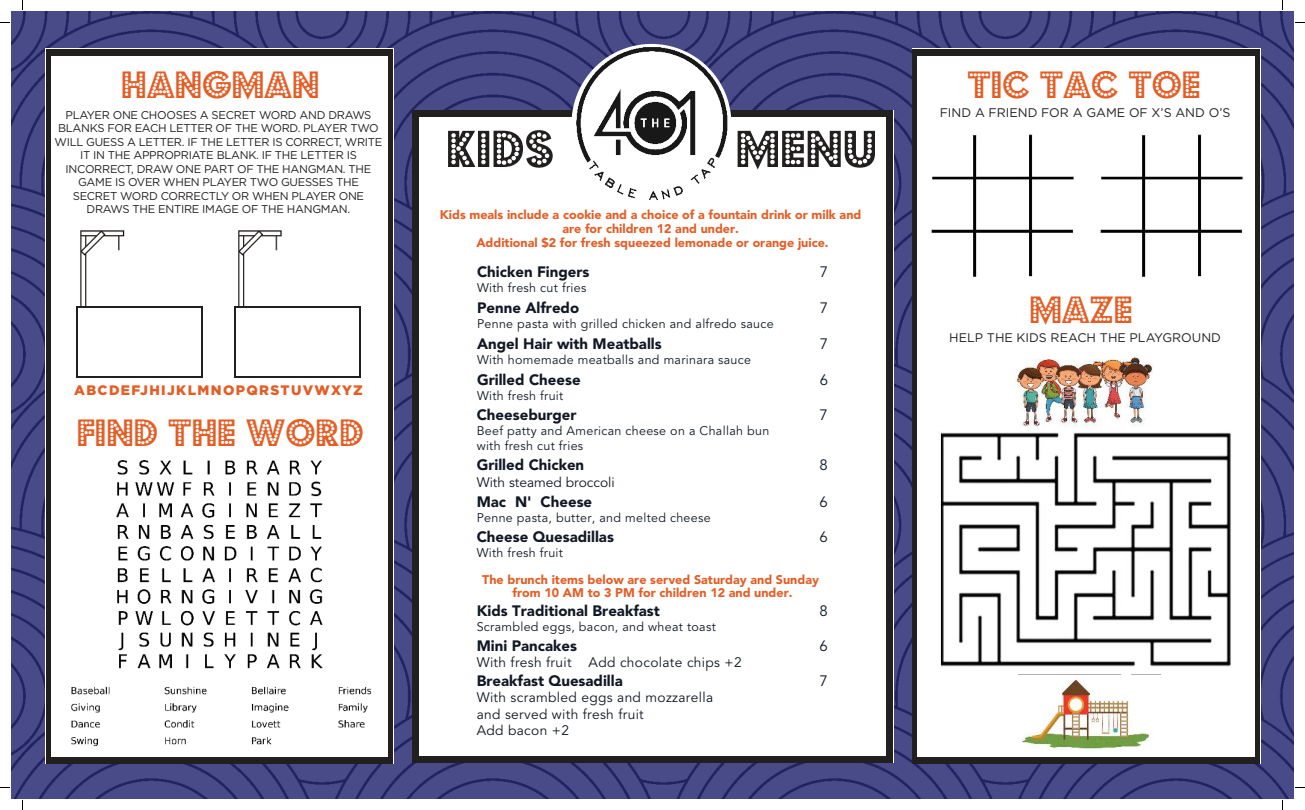
<style>
.page{position:relative;width:1305px;height:810px;background:#fff}
.page>*{position:absolute;margin:0;border:0;box-sizing:border-box;transform-origin:0 0}
.t1{font:57.5px "Budmo Jiggler";color:#221f1f}
.t2{font:42.12px "Budmo Jiggler";color:#e45d25}
.t3{font:900 15px "Avenir LT Std";color:#111825}
.t4{font:15px "Avenir LT Std";color:#111825}
.t5{font:13.75px/16.5px "Avenir LT Std";letter-spacing:.025em;color:#111825}
.t6{font:900 13.75px "Gotham";letter-spacing:.1em;color:#e45d25}
.t7{font:13.75px "Avenir LT Std";color:#111825}
.t8{font:12.5px/15px "Avenir LT Std";letter-spacing:.025em;color:#111825}
.t9{font:900 12.5px/13.8px "Avenir LT Std";color:#e45d25;text-align:center}
.t10{font:12.5px "Gotham";color:#221f1f}
.t11{font:11.25px/13.5px "Gotham";letter-spacing:-.025em;color:#221f1f;text-align:center}
</style>
<div class="page">
<img style="left:11px;top:11px;width:1283px;height:788px">
<div style="left:412px;top:110px;width:481px;height:653px;background:#fff"></div>
<div style="left:886px;top:756px;width:7px;height:7px;background:#221f1f"></div>
<div style="left:412px;top:117px;width:7px;height:639px;background:#221f1f"></div>
<div style="left:412px;top:756px;width:7px;height:7px;background:#221f1f"></div>
<div style="left:886px;top:117px;width:7px;height:639px;background:#221f1f"></div>
<div style="left:418px;top:756px;width:469px;height:7px;background:#221f1f"></div>
<div style="left:886px;top:110px;width:7px;height:7px;background:#221f1f"></div>
<div style="left:412px;top:110px;width:7px;height:7px;background:#221f1f"></div>
<div style="left:418px;top:110px;width:469px;height:7px;background:#221f1f"></div>
<svg style="left:572px;top:44px;width:159px;height:73px"></svg>
<img style="left:573px;top:45px;width:157px;height:155px">
<div style="left:45px;top:49px;width:348px;height:715px;background:#fff"></div>
<svg style="left:389px;top:758px;width:4px;height:6px"></svg>
<hr style="left:46px;top:55px;width:4px;height:703px;background:#221f1f">
<svg style="left:46px;top:758px;width:4px;height:6px"></svg>
<div style="left:388px;top:55px;width:5px;height:703px;background:#221f1f"></div>
<div style="left:50px;top:757px;width:339px;height:7px;background:#221f1f"></div>
<svg style="left:389px;top:49px;width:4px;height:6px"></svg>
<svg style="left:46px;top:49px;width:4px;height:6px"></svg>
<div style="left:50px;top:49px;width:339px;height:7px;background:#221f1f"></div>
<div style="left:912px;top:49px;width:348px;height:715px;background:#fff"></div>
<svg style="left:1256px;top:758px;width:4px;height:6px"></svg>
<div style="left:912px;top:55px;width:5px;height:703px;background:#221f1f"></div>
<svg style="left:912px;top:758px;width:5px;height:6px"></svg>
<div style="left:1255px;top:55px;width:5px;height:703px;background:#221f1f"></div>
<div style="left:917px;top:757px;width:339px;height:7px;background:#221f1f"></div>
<svg style="left:1256px;top:49px;width:4px;height:6px"></svg>
<svg style="left:912px;top:49px;width:5px;height:6px"></svg>
<div style="left:917px;top:49px;width:339px;height:7px;background:#221f1f"></div>
<img style="left:80px;top:230px;width:45px;height:76px">
<hr style="left:76px;top:307px;width:2px;height:69px;background:#221f1f">
<hr style="left:201px;top:307px;width:1px;height:69px;background:#221f1f">
<hr style="left:78px;top:376px;width:123px;height:2px;background:#221f1f">
<hr style="left:78px;top:306px;width:123px;height:2px;background:#221f1f">
<img style="left:238px;top:230px;width:44px;height:76px">
<hr style="left:234px;top:307px;width:2px;height:69px;background:#221f1f">
<hr style="left:359px;top:307px;width:1px;height:69px;background:#221f1f">
<hr style="left:236px;top:376px;width:123px;height:2px;background:#221f1f">
<hr style="left:236px;top:306px;width:123px;height:2px;background:#221f1f">
<img style="left:931px;top:134px;width:143px;height:143px">
<img style="left:1100px;top:134px;width:143px;height:143px">
<img style="left:940px;top:432px;width:292px;height:235px">
<img style="left:1016px;top:355px;width:137px;height:72px">
<img style="left:1022px;top:680px;width:127px;height:69px">
<img style="left:116px;top:460px;width:207px;height:209px">
<img style="left:71px;top:686px;width:301px;height:60px">
<h2 class="t2" style="left:121px;top:68px;width:200px">HANGMAN</h2>
<p class="t11" style="left:55px;top:109px;width:329px">PLAYER ONE CHOOSES A SECRET WORD AND DRAWS BLANKS FOR EACH LETTER OF THE WORD. PLAYER TWO WILL GUESS A LETTER. IF THE LETTER IS CORRECT, WRITE IT IN THE APPROPRIATE BLANK. IF THE LETTER IS INCORRECT, DRAW ONE PART OF THE HANGMAN. THE GAME IS OVER WHEN PLAYER TWO GUESSES THE SECRET WORD CORRECTLY OR WHEN PLAYER ONE DRAWS THE ENTIRE IMAGE OF THE HANGMAN.</p>
<p class="t10" style="left:940px;top:107px;width:292px">FIND A FRIEND FOR A GAME OF X’S AND O’S</p>
<h2 class="t2" style="left:968px;top:68px;width:235px">TIC TAC TOE</h2>
<h1 class="t1" style="left:446px;top:126px;width:110px">KIDS</h1>
<h1 class="t1" style="left:736px;top:126px;width:143px">MENU</h1>
<p class="t9" style="left:440px;top:209px;width:423px">Kids meals include a cookie and a choice of a fountain drink or milk and are for children 12 and under.<br>Additional $2 for fresh squeezed lemonade or orange juice.</p>
<p class="t6" style="left:74px;top:384px;width:290px">ABCDEFJHIJKLMNOPQRSTUVWXYZ</p>
<h2 class="t2" style="left:77px;top:416px;width:289px">FIND THE WORD</h2>
<h3 class="t3" style="left:477px;top:266px;width:114px">Chicken Fingers</h3>
<h3 class="t4" style="left:820px;top:266px;width:10px">7</h3>
<p class="t8" style="left:477px;top:282px;width:111px">With fresh cut fries</p>
<h3 class="t3" style="left:477px;top:301px;width:104px">Penne Alfredo</h3>
<h3 class="t4" style="left:820px;top:301px;width:10px">7</h3>
<p class="t8" style="left:477px;top:317px;width:298px">Penne pasta with grilled chicken and alfredo sauce</p>
<h3 class="t3" style="left:477px;top:337px;width:186px">Angel Hair with Meatballs</h3>
<h3 class="t4" style="left:820px;top:337px;width:10px">7</h3>
<p class="t8" style="left:477px;top:353px;width:276px">With homemade meatballs and marinara sauce</p>
<h3 class="t3" style="left:477px;top:373px;width:105px">Grilled Cheese</h3>
<h3 class="t4" style="left:820px;top:373px;width:10px">6</h3>
<p class="t8" style="left:477px;top:389px;width:88px">With fresh fruit</p>
<h3 class="t3" style="left:477px;top:408px;width:101px">Cheeseburger</h3>
<h3 class="t4" style="left:820px;top:409px;width:10px">7</h3>
<p class="t8" style="left:477px;top:425px;width:294px">Beef patty and American cheese on a Challah bun with fresh cut fries</p>
<h3 class="t3" style="left:477px;top:458px;width:109px">Grilled Chicken</h3>
<h3 class="t4" style="left:820px;top:459px;width:10px">8</h3>
<p class="t7" style="left:477px;top:476px;width:140px">With steamed broccoli</p>
<h3 class="t3" style="left:477px;top:495px;width:117px">Mac N' Cheese</h3>
<h3 class="t4" style="left:820px;top:495px;width:10px">6</h3>
<p class="t8" style="left:477px;top:511px;width:236px">Penne pasta, butter, and melted cheese</p>
<h3 class="t3" style="left:477px;top:530px;width:139px">Cheese Quesadillas</h3>
<h3 class="t4" style="left:820px;top:530px;width:10px">6</h3>
<p class="t8" style="left:477px;top:546px;width:88px">With fresh fruit</p>
<p class="t9" style="left:482px;top:575px;width:338px;line-height:12.5px">The brunch items below are served Saturday and Sunday from 10 AM to 3 PM for children 12 and under.</p>
<h3 class="t3" style="left:477px;top:605px;width:185px">Kids Traditional Breakfast</h3>
<h3 class="t4" style="left:820px;top:605px;width:10px">8</h3>
<p class="t8" style="left:477px;top:621px;width:241px">Scrambled eggs, bacon, and wheat toast</p>
<h3 class="t3" style="left:477px;top:639px;width:102px">Mini Pancakes</h3>
<h3 class="t4" style="left:820px;top:639px;width:10px">6</h3>
<p class="t5" style="left:477px;top:656px;width:267px">With fresh fruit Add chocolate chips +2</p>
<h3 class="t3" style="left:477px;top:674px;width:148px">Breakfast Quesadilla</h3>
<h3 class="t4" style="left:820px;top:674px;width:10px">7</h3>
<p class="t5" style="left:477px;top:691px;width:238px">With scrambled eggs and mozzarella and served with fresh fruit<br>Add bacon +2</p>
<h2 class="t2" style="left:1029px;top:293px;width:105px">MAZE</h2>
<p class="t10" style="left:949px;top:332px;width:273px">HELP THE KIDS REACH THE PLAYGROUND</p>
</div>
